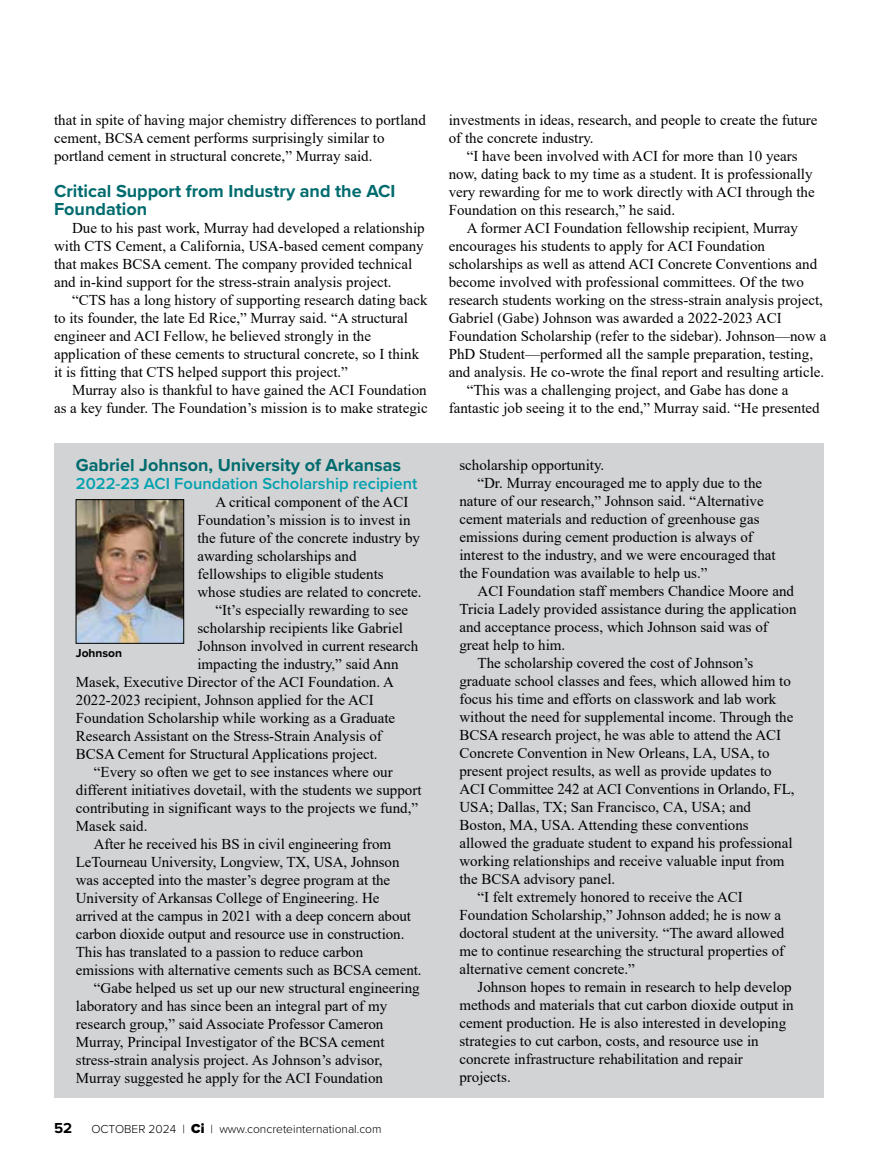
<style>
.page{position:relative;width:878px;height:1175px;background:#fff}
.page>*{position:absolute;margin:0;border:0;box-sizing:border-box;transform-origin:0 0}
.t1{font:700 18px/18px "Proxima Nova";color:#006b6e}
.t2{font:600 16.5px "Proxima Nova";color:#00a0af}
.t3{font:15px/18px "Times New Roman";color:#000}
.t4{font:700 15px "Proxima Nova";color:#000}
.t5{font:300 12px "Proxima Nova";color:#000}
.t6{font:700 12px "Proxima Nova";color:#000}
.s1{font-weight:900;font-size:13.5px}
</style>
<div class="page">
<div style="left:54px;top:443px;width:769px;height:655px;background:#d1d3d4"></div>
<img style="left:78px;top:501px;width:104px;height:140px">
<div style="left:76px;top:499px;width:108px;height:144px;border:1px solid #000"></div>
<p class="t3" style="left:54px;top:110px;width:373px">that in spite of having major chemistry differences to portland cement, BCSA cement performs surprisingly similar to portland cement in structural concrete,” Murray said.</p>
<p class="t1" style="left:54px;top:181px;width:343px">Critical Support from Industry and the ACI<br>Foundation</p>
<p class="t3" style="left:54px;top:218px;width:372px;text-indent:18px">Due to his past work, Murray had developed a relationship with CTS Cement, a California, USA-based cement company that makes BCSA cement. The company provided technical and in-kind support for the stress-strain analysis project.</p>
<p class="t3" style="left:54px;top:290px;width:375px;text-indent:18px">“CTS has a long history of supporting research dating back to its founder, the late Ed Rice,” Murray said. “A structural engineer and ACI Fellow, he believed strongly in the application of these cements to structural concrete, so I think it is fitting that CTS helped support this project.”</p>
<p class="t3" style="left:54px;top:380px;width:375px;text-align:right">Murray also is thankful to have gained the ACI Foundation<br>as a key funder. The Foundation’s mission is to make strategic</p>
<p class="t1" style="left:76px;top:455px;width:327px">Gabriel Johnson, University of Arkansas</p>
<p class="t2" style="left:76px;top:471px;width:343px">2022-23 ACI Foundation Scholarship recipient</p>
<p class="t3" style="left:215px;top:492px;width:194px">A critical component of the ACI</p>
<p class="t3" style="left:197px;top:510px;width:214px">Foundation’s mission is to invest in</p>
<p class="t3" style="left:197px;top:528px;width:224px">the future of the concrete industry by</p>
<p class="t3" style="left:197px;top:546px;width:161px">awarding scholarships and</p>
<p class="t3" style="left:197px;top:564px;width:188px">fellowships to eligible students</p>
<p class="t3" style="left:197px;top:582px;width:226px">whose studies are related to concrete.</p>
<p class="t3" style="left:215px;top:600px;width:194px">“It’s especially rewarding to see</p>
<p class="t3" style="left:197px;top:618px;width:207px">scholarship recipients like Gabriel</p>
<p class="t3" style="left:197px;top:636px;width:222px">Johnson involved in current research</p>
<p class="t3" style="left:197px;top:654px;width:203px">impacting the industry,” said Ann</p>
<p class="t3" style="left:76px;top:672px;width:319px">Masek, Executive Director of the ACI Foundation. A</p>
<p class="t3" style="left:76px;top:690px;width:299px">2022-2023 recipient, Johnson applied for the ACI</p>
<p class="t3" style="left:76px;top:708px;width:321px">Foundation Scholarship while working as a Graduate</p>
<p class="t3" style="left:76px;top:726px;width:307px">Research Assistant on the Stress-Strain Analysis of</p>
<p class="t3" style="left:76px;top:744px;width:303px">BCSA Cement for Structural Applications project.</p>
<p class="t3" style="left:94px;top:762px;width:300px">“Every so often we get to see instances where our</p>
<p class="t3" style="left:76px;top:780px;width:347px">different initiatives dovetail, with the students we support</p>
<p class="t3" style="left:76px;top:798px;width:344px">contributing in significant ways to the projects we fund,”</p>
<p class="t3" style="left:76px;top:816px;width:73px">Masek said.</p>
<p class="t3" style="left:94px;top:834px;width:299px">After he received his BS in civil engineering from</p>
<p class="t3" style="left:76px;top:852px;width:325px">LeTourneau University, Longview, TX, USA, Johnson</p>
<p class="t3" style="left:76px;top:870px;width:316px">was accepted into the master’s degree program at the</p>
<p class="t3" style="left:76px;top:888px;width:305px">University of Arkansas College of Engineering. He</p>
<p class="t3" style="left:76px;top:906px;width:337px">arrived at the campus in 2021 with a deep concern about</p>
<p class="t3" style="left:76px;top:924px;width:330px">carbon dioxide output and resource use in construction.</p>
<p class="t3" style="left:76px;top:942px;width:289px">This has translated to a passion to reduce carbon</p>
<p class="t3" style="left:76px;top:960px;width:347px">emissions with alternative cements such as BCSA cement.</p>
<p class="t3" style="left:94px;top:978px;width:327px">“Gabe helped us set up our new structural engineering</p>
<p class="t3" style="left:76px;top:996px;width:313px">laboratory and has since been an integral part of my</p>
<p class="t3" style="left:76px;top:1014px;width:309px">research group,” said Associate Professor Cameron</p>
<p class="t3" style="left:76px;top:1032px;width:310px">Murray, Principal Investigator of the BCSA cement</p>
<p class="t3" style="left:76px;top:1050px;width:308px">stress-strain analysis project. As Johnson’s advisor,</p>
<p class="t3" style="left:76px;top:1068px;width:309px">Murray suggested he apply for the ACI Foundation</p>
<p class="t6" style="left:76px;top:644px;width:48px">Johnson</p>
<p class="t4" style="left:54px;top:1116px;width:20px">52</p>
<p class="t5" style="left:91px;top:1119px;width:292px">OCTOBER 2024 | <span class="s1">Ci</span> | www.concreteinternational.com</p>
<p class="t3" style="left:449px;top:110px;width:370px">investments in ideas, research, and people to create the future of the concrete industry.</p>
<p class="t3" style="left:449px;top:146px;width:367px;text-indent:18px">“I have been involved with ACI for more than 10 years now, dating back to my time as a student. It is professionally very rewarding for me to work directly with ACI through the Foundation on this research,” he said.</p>
<p class="t3" style="left:467px;top:218px;width:333px">A former ACI Foundation fellowship recipient, Murray</p>
<p class="t3" style="left:449px;top:236px;width:318px">encourages his students to apply for ACI Foundation</p>
<p class="t3" style="left:449px;top:254px;width:370px">scholarships as well as attend ACI Concrete Conventions and</p>
<p class="t3" style="left:449px;top:272px;width:356px">become involved with professional committees. Of the two</p>
<p class="t3" style="left:449px;top:290px;width:376px">research students working on the stress-strain analysis project,</p>
<p class="t3" style="left:449px;top:308px;width:334px">Gabriel (Gabe) Johnson was awarded a 2022-2023 ACI</p>
<p class="t3" style="left:449px;top:326px;width:379px">Foundation Scholarship (refer to the sidebar). Johnson—now a</p>
<p class="t3" style="left:449px;top:344px;width:366px">PhD Student—performed all the sample preparation, testing,</p>
<p class="t3" style="left:449px;top:362px;width:377px">and analysis. He co-wrote the final report and resulting article.</p>
<p class="t3" style="left:467px;top:380px;width:323px">“This was a challenging project, and Gabe has done a</p>
<p class="t3" style="left:449px;top:398px;width:372px">fantastic job seeing it to the end,” Murray said. “He presented</p>
<p class="t3" style="left:459px;top:455px;width:146px">scholarship opportunity.</p>
<p class="t3" style="left:477px;top:473px;width:286px">“Dr. Murray encouraged me to apply due to the</p>
<p class="t3" style="left:459px;top:491px;width:306px">nature of our research,” Johnson said. “Alternative</p>
<p class="t3" style="left:459px;top:509px;width:301px">cement materials and reduction of greenhouse gas</p>
<p class="t3" style="left:459px;top:527px;width:295px">emissions during cement production is always of</p>
<p class="t3" style="left:459px;top:545px;width:318px">interest to the industry, and we were encouraged that</p>
<p class="t3" style="left:459px;top:563px;width:249px">the Foundation was available to help us.”</p>
<p class="t3" style="left:477px;top:581px;width:318px">ACI Foundation staff members Chandice Moore and</p>
<p class="t3" style="left:459px;top:599px;width:338px">Tricia Ladely provided assistance during the application</p>
<p class="t3" style="left:459px;top:617px;width:310px">and acceptance process, which Johnson said was of</p>
<p class="t3" style="left:459px;top:635px;width:107px">great help to him.</p>
<p class="t3" style="left:477px;top:653px;width:277px">The scholarship covered the cost of Johnson’s</p>
<p class="t3" style="left:459px;top:671px;width:333px">graduate school classes and fees, which allowed him to</p>
<p class="t3" style="left:459px;top:689px;width:318px">focus his time and efforts on classwork and lab work</p>
<p class="t3" style="left:459px;top:707px;width:335px">without the need for supplemental income. Through the</p>
<p class="t3" style="left:459px;top:725px;width:323px">BCSA research project, he was able to attend the ACI</p>
<p class="t3" style="left:459px;top:743px;width:311px">Concrete Convention in New Orleans, LA, USA, to</p>
<p class="t3" style="left:459px;top:761px;width:314px">present project results, as well as provide updates to</p>
<p class="t3" style="left:459px;top:779px;width:336px">ACI Committee 242 at ACI Conventions in Orlando, FL,</p>
<p class="t3" style="left:459px;top:797px;width:293px">USA; Dallas, TX; San Francisco, CA, USA; and</p>
<p class="t3" style="left:459px;top:815px;width:291px">Boston, MA, USA. Attending these conventions</p>
<p class="t3" style="left:459px;top:833px;width:334px">allowed the graduate student to expand his professional</p>
<p class="t3" style="left:459px;top:851px;width:326px">working relationships and receive valuable input from</p>
<p class="t3" style="left:459px;top:869px;width:157px">the BCSA advisory panel.</p>
<p class="t3" style="left:477px;top:887px;width:267px">“I felt extremely honored to receive the ACI</p>
<p class="t3" style="left:459px;top:905px;width:323px">Foundation Scholarship,” Johnson added; he is now a</p>
<p class="t3" style="left:459px;top:923px;width:326px">doctoral student at the university. “The award allowed</p>
<p class="t3" style="left:459px;top:941px;width:326px">me to continue researching the structural properties of</p>
<p class="t3" style="left:459px;top:959px;width:177px">alternative cement concrete.”</p>
<p class="t3" style="left:477px;top:977px;width:316px">Johnson hopes to remain in research to help develop</p>
<p class="t3" style="left:459px;top:995px;width:336px">methods and materials that cut carbon dioxide output in</p>
<p class="t3" style="left:459px;top:1013px;width:328px">cement production. He is also interested in developing</p>
<p class="t3" style="left:459px;top:1031px;width:301px">strategies to cut carbon, costs, and resource use in</p>
<p class="t3" style="left:459px;top:1049px;width:285px">concrete infrastructure rehabilitation and repair</p>
<p class="t3" style="left:459px;top:1067px;width:53px">projects.</p>
</div>
